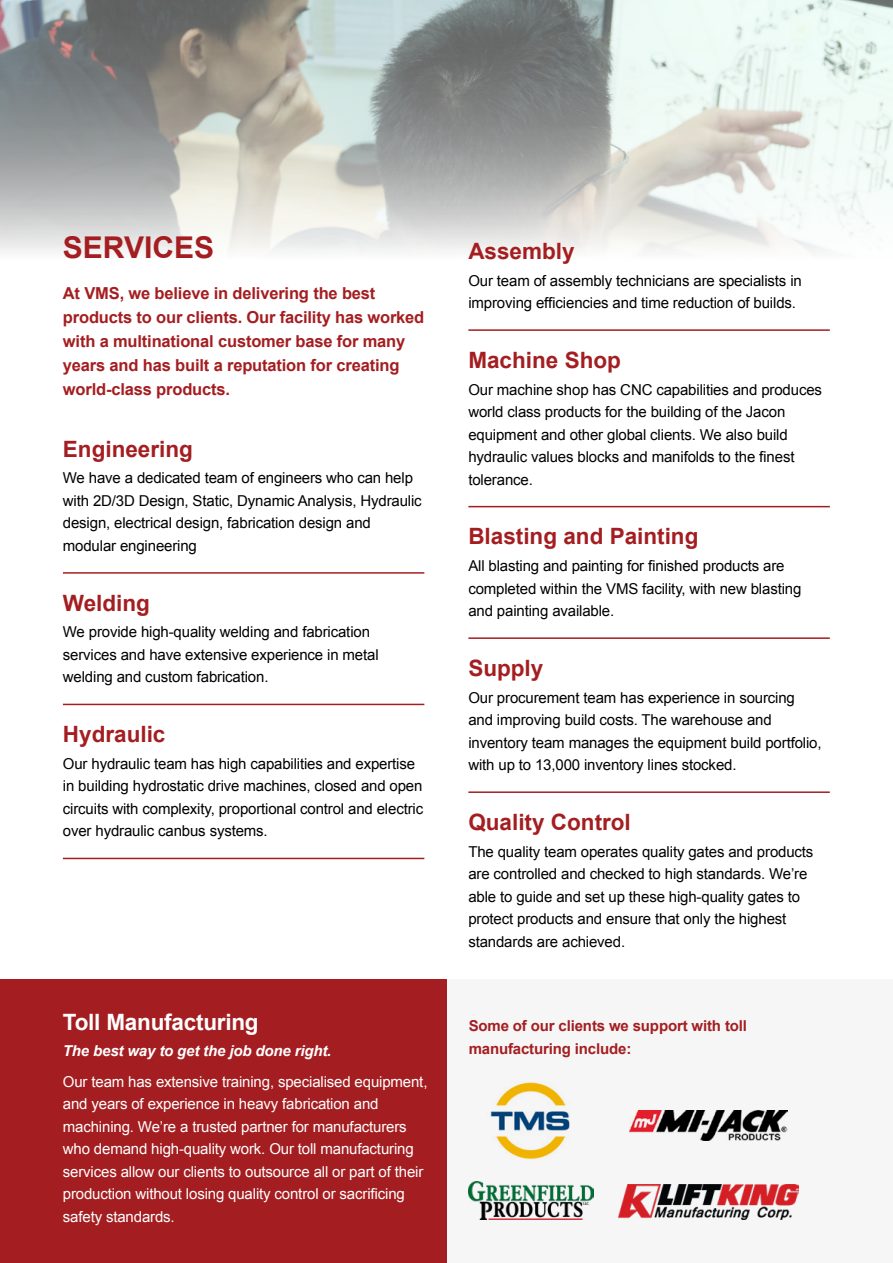
<style>
.page{position:relative;width:893px;height:1263px;background:#fff}
.page>*{position:absolute;margin:0;border:0;box-sizing:border-box;transform-origin:0 0}
.t1{font:700 30px "Arial";color:#a41e21}
.t2{font:700 22.5px "Arial";color:#a41e21}
.t3{font:700 22.5px "Arial";letter-spacing:-.01em;color:#fff}
.t4{font:700 16.5px/24px "Arial";letter-spacing:-.01em;color:#a41e21}
.t5{font:15px/22.5px "Arial";letter-spacing:-.01em;color:#000}
.t6{font:15px/22.5px "Arial";letter-spacing:-.01em;color:#fff}
.t7{font:700 15px/22.5px "Arial";letter-spacing:-.01em;color:#a41e21}
.t8{font:italic 700 15px "Arial";letter-spacing:-.01em;color:#fff}
</style>
<div class="page">
<div style="left:446px;top:980px;width:447px;height:283px;background:#f6f6f6"></div>
<img style="left:0;top:0;width:893px;height:251px">
<hr style="left:63px;top:572px;width:361px;height:2px;background:#a41e21">
<hr style="left:63px;top:704px;width:361px;height:1px;background:#a41e21">
<hr style="left:63px;top:858px;width:361px;height:1px;background:#a41e21">
<hr style="left:468px;top:329px;width:362px;height:2px;background:#a41e21">
<hr style="left:468px;top:506px;width:362px;height:1px;background:#a41e21">
<hr style="left:468px;top:637px;width:362px;height:2px;background:#a41e21">
<hr style="left:468px;top:791px;width:362px;height:2px;background:#a41e21">
<div style="left:0;top:980px;width:446px;height:283px;background:#a41e21"></div>
<img style="left:469px;top:1181px;width:124px;height:39px">
<img style="left:619px;top:1184px;width:179px;height:36px">
<img style="left:630px;top:1110px;width:158px;height:31px">
<img style="left:490px;top:1082px;width:80px;height:77px">
<h1 class="t1" style="left:63px;top:228px;width:153px">SERVICES</h1>
<p class="t4" style="left:63px;top:282px;width:363px">At VMS, we believe in delivering the best products to our clients. Our facility has worked with a multinational customer base for many years and has built a reputation for creating world-class products.</p>
<h2 class="t2" style="left:63px;top:434px;width:132px">Engineering</h2>
<p class="t5" style="left:63px;top:467px;width:360px">We have a dedicated team of engineers who can help with 2D/3D Design, Static, Dynamic Analysis, Hydraulic design, electrical design, fabrication design and modular engineering</p>
<h2 class="t2" style="left:63px;top:588px;width:89px">Welding</h2>
<p class="t5" style="left:63px;top:621px;width:317px">We provide high-quality welding and fabrication services and have extensive experience in metal welding and custom fabrication.</p>
<h2 class="t2" style="left:63px;top:719px;width:104px">Hydraulic</h2>
<p class="t5" style="left:63px;top:752px;width:362px">Our hydraulic team has high capabilities and expertise in building hydrostatic drive machines, closed and open circuits with complexity, proportional control and electric over hydraulic canbus systems.</p>
<h2 class="t3" style="left:63px;top:1008px;width:197px">Toll Manufacturing</h2>
<p class="t8" style="left:63px;top:1041px;width:270px">The best way to get the job done right.</p>
<p class="t6" style="left:63px;top:1070px;width:366px">Our team has extensive training, specialised equipment, and years of experience in heavy fabrication and machining. We’re a trusted partner for manufacturers who demand high-quality work. Our toll manufacturing services allow our clients to outsource all or part of their production without losing quality control or sacrificing safety standards.</p>
<h2 class="t2" style="left:468px;top:236px;width:108px">Assembly</h2>
<p class="t5" style="left:468px;top:269px;width:335px">Our team of assembly technicians are specialists in improving efficiencies and time reduction of builds.</p>
<h2 class="t2" style="left:468px;top:345px;width:154px">Machine Shop</h2>
<p class="t5" style="left:468px;top:378px;width:355px">Our machine shop has CNC capabilities and produces world class products for the building of the Jacon equipment and other global clients. We also build hydraulic values blocks and manifolds to the finest tolerance.</p>
<h2 class="t2" style="left:468px;top:522px;width:232px">Blasting and Painting</h2>
<p class="t5" style="left:468px;top:555px;width:335px">All blasting and painting for finished products are completed within the VMS facility, with new blasting and painting available.</p>
<h2 class="t2" style="left:468px;top:653px;width:77px">Supply</h2>
<p class="t5" style="left:468px;top:686px;width:355px">Our procurement team has experience in sourcing and improving build costs. The warehouse and inventory team manages the equipment build portfolio, with up to 13,000 inventory lines stocked.</p>
<h2 class="t2" style="left:468px;top:807px;width:164px">Quality Control</h2>
<p class="t5" style="left:468px;top:840px;width:347px">The quality team operates quality gates and products are controlled and checked to high standards. We’re able to guide and set up these high-quality gates to protect products and ensure that only the highest standards are achieved.</p>
<p class="t7" style="left:469px;top:1015px;width:280px">Some of our clients we support with toll manufacturing include:</p>
</div>
